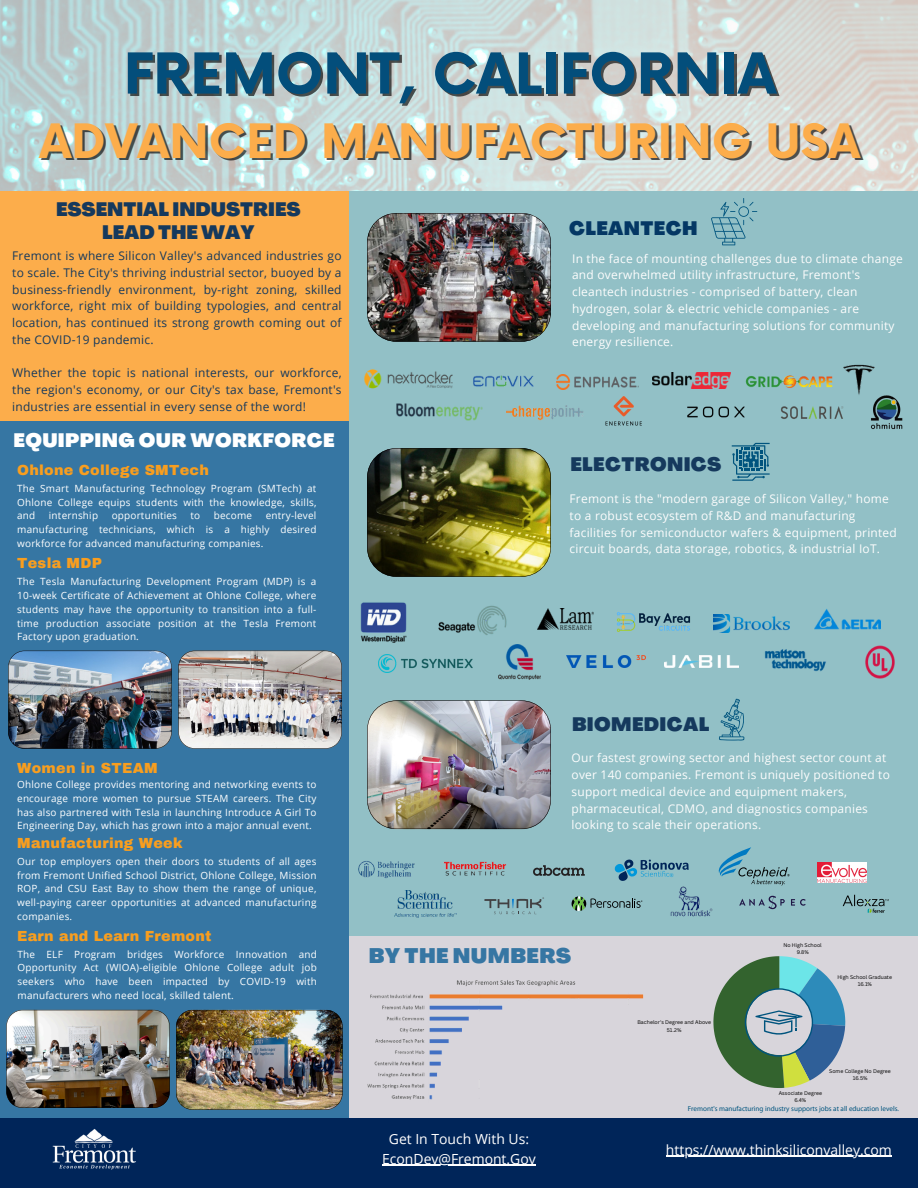
<style>
.page{position:relative;width:918px;height:1188px;background:#fff}
.page>*{position:absolute;margin:0;border:0;box-sizing:border-box;transform-origin:0 0}
.t1{font:700 54.9px "Now";color:#034e7b}
.t2{font:700 46.2px "Now";color:#fcad4b}
.t3{font:900 20.7px "Agrandir";letter-spacing:.02em;color:#3676a3}
.t4{font:900 19.05px/22.6px "Agrandir";color:#15395d;text-align:center}
.t5{font:900 19.05px "Agrandir";letter-spacing:.02em;color:#fff}
.t6{font:900 19.05px "Agrandir";letter-spacing:.02em;color:#15395d}
.t7{font:900 19.05px "Agrandir";letter-spacing:.02em;color:#043764}
.t8{font:900 14.25px "Archivo";letter-spacing:.02em;color:#f89e1f}
.t9{font:13.95px "Open Sans";color:#fff}
.t10{font:12px/16.8px "Open Sans";letter-spacing:.02em;color:#fdfdfd}
.t11{font:12px/16.8px "Open Sans";letter-spacing:.02em;color:#15395d;text-align:justify}
.t12{font:9.9px/13.8px "Open Sans";letter-spacing:.02em;color:#fff;text-align:justify}
.t13{font:7.2px "Myriad Pro";color:#00547e}
.t14{font:5.55px "Liberation Serif";color:#0098db}
.t15{font:5.25px/7.2px "Canva Sans";color:#000;text-align:center}
</style>
<div class="page">
<img style="left:0;top:0;width:918px;height:191px">
<div style="left:0;top:191px;width:349px;height:252px;background:#fcad4b"></div>
<div style="left:0;top:421px;width:349px;height:698px;background:#3676a3"></div>
<div style="left:349px;top:191px;width:569px;height:746px;background:#92c0c6"></div>
<div style="left:349px;top:937px;width:569px;height:190px;background:#d8d5db"></div>
<div style="left:0;top:1119px;width:918px;height:69px;background:#002559"></div>
<img style="left:367px;top:700px;width:184px;height:129px">
<img style="left:843px;top:364px;width:32px;height:28px">
<img style="left:360px;top:602px;width:47px;height:41px">
<img style="left:865px;top:646px;width:29px;height:33px">
<img style="left:438px;top:605px;width:69px;height:30px">
<img style="left:367px;top:448px;width:184px;height:129px">
<img style="left:367px;top:213px;width:184px;height:129px">
<img style="left:8px;top:651px;width:164px;height:98px">
<img style="left:367px;top:980px;width:277px;height:120px">
<img style="left:176px;top:1010px;width:167px;height:100px">
<img style="left:533px;top:865px;width:52px;height:11px">
<svg style="left:739px;top:896px;width:46px;height:13px"></svg>
<svg style="left:791px;top:899px;width:15px;height:7px"></svg>
<svg style="left:484px;top:897px;width:60px;height:17px"></svg>
<svg style="left:615px;top:860px;width:74px;height:21px"></svg>
<img style="left:358px;top:861px;width:57px;height:17px">
<img style="left:443px;top:861px;width:64px;height:15px">
<svg style="left:843px;top:895px;width:46px;height:18px"></svg>
<svg style="left:572px;top:896px;width:70px;height:15px"></svg>
<img style="left:537px;top:609px;width:57px;height:21px">
<img style="left:364px;top:369px;width:89px;height:20px">
<img style="left:473px;top:375px;width:61px;height:12px">
<img style="left:396px;top:404px;width:87px;height:17px">
<img style="left:498px;top:644px;width:43px;height:35px">
<img style="left:687px;top:406px;width:58px;height:12px">
<svg style="left:713px;top:956px;width:132px;height:132px"></svg>
<img style="left:178px;top:651px;width:164px;height:98px">
<img style="left:6px;top:1010px;width:164px;height:98px">
<svg style="left:719px;top:699px;width:26px;height:41px"></svg>
<svg style="left:719px;top:847px;width:71px;height:39px"></svg>
<img style="left:663px;top:874px;width:50px;height:43px">
<svg style="left:732px;top:443px;width:38px;height:38px"></svg>
<svg style="left:711px;top:198px;width:46px;height:47px"></svg>
<img style="left:394px;top:890px;width:62px;height:27px">
<img style="left:818px;top:863px;width:48px;height:19px">
<img style="left:765px;top:649px;width:61px;height:23px">
<img style="left:714px;top:615px;width:75px;height:18px">
<img style="left:664px;top:656px;width:75px;height:12px">
<img style="left:815px;top:609px;width:65px;height:21px">
<img style="left:617px;top:612px;width:74px;height:20px">
<img style="left:566px;top:656px;width:79px;height:12px">
<img style="left:506px;top:405px;width:77px;height:16px">
<img style="left:781px;top:406px;width:63px;height:13px">
<img style="left:378px;top:655px;width:95px;height:18px">
<img style="left:556px;top:375px;width:82px;height:14px">
<img style="left:858px;top:392px;width:45px;height:37px">
<img style="left:745px;top:375px;width:88px;height:13px">
<img style="left:605px;top:397px;width:37px;height:29px">
<img style="left:652px;top:373px;width:79px;height:16px">
<img style="left:52px;top:1128px;width:84px;height:42px">
<hr style="left:666px;top:1155px;width:226px;height:2px;background:#fff">
<hr style="left:382px;top:1165px;width:154px;height:1px;background:#fff">
<p class="t1" style="left:123px;top:44px;width:654px">FREMONT, CALIFORNIA</p>
<h2 class="t2" style="left:39px;top:116px;width:822px">ADVANCED MANUFACTURING USA</h2>
<p class="t4" style="left:56px;top:200px;width:246px">ESSENTIAL INDUSTRIES<br>LEAD THE WAY</p>
<p class="t11" style="left:12px;top:247px;width:331px">Fremont is where Silicon Valley's advanced industries go to scale. The City's thriving industrial sector, buoyed by a business-friendly environment, by-right zoning, skilled workforce, right mix of building typologies, and central location, has continued its strong growth coming out of the COVID-19 pandemic.</p>
<p class="t11" style="left:12px;top:364px;width:331px">Whether the topic is national interests, our workforce, the region's economy, or our City's tax base, Fremont's industries are essential in every sense of the word!</p>
<p class="t5" style="left:14px;top:433px;width:322px">EQUIPPING OUR WORKFORCE</p>
<p class="t8" style="left:17px;top:462px;width:193px">Ohlone College SMTech</p>
<h3 class="t12" style="left:17px;top:481px;width:301px">The Smart Manufacturing Technology Program (SMTech) at Ohlone College equips students with the knowledge, skills, and</h3>
<h3 class="t12" style="left:17px;top:509px;width:301px;text-indent:249px">entry-level manufacturing technicians, which is a highly desired workforce for advanced manufacturing companies.</h3>
<h5 class="t12" style="left:17px;top:575px;width:301px">The Tesla Manufacturing Development Program (MDP) is a 10-week Certificate of Achievement at Ohlone College, where students may have the opportunity to transition into a full&shy;time production associate position at the Tesla Fremont Factory upon graduation.</h5>
<h3 class="t12" style="left:49px;top:509px;width:51px">internship</h3>
<h3 class="t12" style="left:112px;top:509px;width:67px">opportunities</h3>
<h3 class="t12" style="left:191px;top:509px;width:11px">to</h3>
<h3 class="t12" style="left:214px;top:509px;width:40px">become</h3>
<h5 class="t8" style="left:17px;top:555px;width:86px">Tesla MDP</h5>
<p class="t7" style="left:569px;top:221px;width:130px">CLEANTECH</p>
<p class="t10" style="left:572px;top:250px;width:332px">In the face of mounting challenges due to climate change and overwhelmed utility infrastructure, Fremont's cleantech industries - comprised of battery, clean hydrogen, solar &amp; electric vehicle companies - are developing and manufacturing solutions for community energy resilience.</p>
<h3 class="t6" style="left:570px;top:457px;width:152px">ELECTRONICS</h3>
<h5 class="t10" style="left:570px;top:490px;width:329px">Fremont is the "modern garage of Silicon Valley," home to a robust ecosystem of R&amp;D and manufacturing facilities for semiconductor wafers &amp; equipment, printed circuit boards, data storage, robotics, &amp; industrial IoT.</h5>
<p class="t8" style="left:17px;top:760px;width:142px">Women in STEAM</p>
<h3 class="t12" style="left:17px;top:777px;width:301px">Ohlone College provides mentoring and networking events to encourage more women to pursue STEAM careers. The City has also partnered with Tesla in launching Introduce A Girl To Engineering Day, which has grown into a major annual event.</h3>
<h5 class="t12" style="left:17px;top:854px;width:301px">Our top employers open their doors to students of all ages from Fremont Unified School District, Ohlone College, Mission ROP, and CSU East Bay to show them the range of unique, well-paying career opportunities at advanced manufacturing companies.</h5>
<h3 class="t12" style="left:18px;top:947px;width:301px">The ELF Program bridges Workforce Innovation and Opportunity Act (WIOA)-eligible Ohlone College adult job seekers who have been impacted by COVID-19 with manufacturers who need local, skilled talent.</h3>
<p class="t8" style="left:17px;top:835px;width:167px">Manufacturing Week</p>
<h3 class="t8" style="left:17px;top:929px;width:196px">Earn and Learn Fremont</h3>
<p class="t6" style="left:572px;top:717px;width:139px">BIOMEDICAL</p>
<p class="t10" style="left:572px;top:749px;width:320px">Our fastest growing sector and highest sector count at over 140 companies. Fremont is uniquely positioned to support medical device and equipment makers, pharmaceutical, CDMO, and diagnostics companies looking to scale their operations.</p>
<h4 class="t3" style="left:369px;top:947px;width:204px">BY THE NUMBERS</h4>
<p class="t9" style="left:389px;top:1130px;width:142px">Get In Touch With Us:</p>
<p class="t9" style="left:382px;top:1149px;width:155px">EconDev@Fremont.Gov</p>
<p class="t14" style="left:670px;top:872px;width:6px">®</p>
<p class="t15" style="left:637px;top:1019px;width:75px">Bachelor's Degree and Above<br>51.2%</p>
<p class="t15" style="left:783px;top:941px;width:40px">No High School<br>9.8%</p>
<p class="t15" style="left:837px;top:974px;width:56px">High School Graduate<br>16.1%</p>
<p class="t15" style="left:829px;top:1067px;width:63px">Some College No Degree<br>16.5%</p>
<p class="t15" style="left:779px;top:1089px;width:45px">Associate Degree<br>6.4%</p>
<h5 class="t13" style="left:688px;top:1106px;width:213px">Fremont's manufacturing industry supports jobs at all education levels.</h5>
<p class="t9" style="left:666px;top:1140px;width:227px">https://www.thinksiliconvalley.com</p>
</div>
